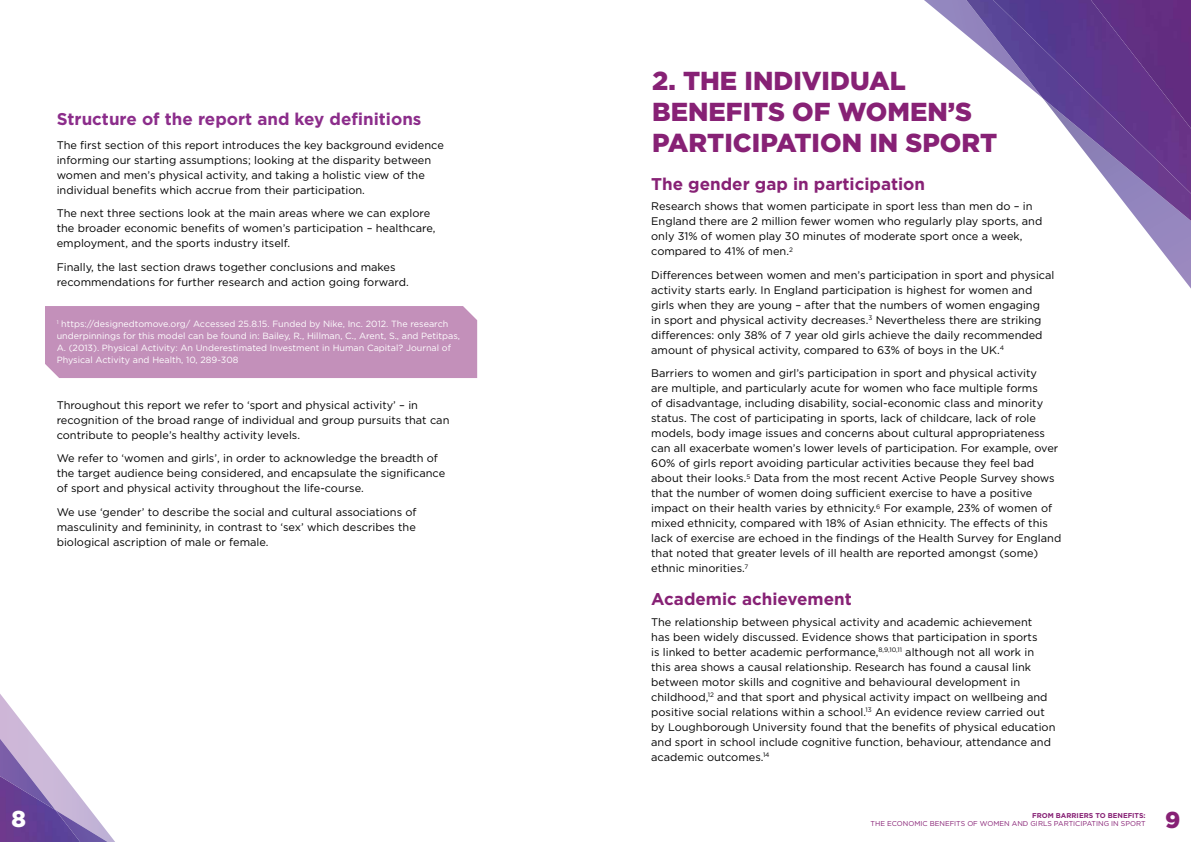
<style>
.page{position:relative;width:1191px;height:842px;background:#fff}
.page>*{position:absolute;margin:0;border:0;box-sizing:border-box;transform-origin:0 0}
.t1{font:900 26px/31.2px "Gotham";color:#872175}
.t2{font:900 23px "Gotham";color:#fff}
.t3{font:900 23px "Gotham";color:#872175}
.t4{font:700 17px "Gotham";color:#872175}
.t5{font:700 17px "Gotham";color:#8c2d8b}
.t6{font:11px/15px "Gotham";color:#000}
.t7{font:9px/12px "Gotham";color:#fff}
.t8{font:7px "Gotham";color:#872175}
.t9{font:700 7px "Gotham";color:#872175}
</style>
<div class="page">
<svg style="left:0;top:694px;width:115px;height:148px"></svg>
<img style="left:0;top:739px;width:55px;height:37px">
<img style="left:80px;top:810px;width:28px;height:32px">
<img style="left:0;top:776px;width:80px;height:66px">
<svg style="left:1138px;top:221px;width:53px;height:68px"></svg>
<svg style="left:924px;top:0;width:42px;height:35px"></svg>
<img style="left:966px;top:0;width:225px;height:221px">
<img style="left:993px;top:0;width:198px;height:193px">
<img style="left:1090px;top:0;width:101px;height:129px">
<div style="left:45px;top:306px;width:432px;height:72px;background:#c390ba"></div>
<h3 class="t5" style="left:57px;top:107px;width:366px">Structure of the report and key definitions</h3>
<p class="t6" style="left:57px;top:137px;width:388px">The first section of this report introduces the key background evidence informing our starting assumptions; looking at the disparity between women and men’s physical activity, and taking a holistic view of the individual benefits which accrue from their participation.</p>
<p class="t6" style="left:57px;top:206px;width:380px">The next three sections look at the main areas where we can explore the broader economic benefits of women’s participation – healthcare, employment, and the sports industry itself.</p>
<p class="t6" style="left:57px;top:259px;width:353px">Finally, the last section draws together conclusions and makes recommendations for further research and action going forward.</p>
<p class="t7" style="left:57px;top:317px;width:405px"><sup>1</sup> https://designedtomove.org/ Accessed 25.8.15. Funded by Nike, Inc. 2012. The research underpinnings for this model can be found in: Bailey, R., Hillman, C., Arent, S., and Petitpas, A. (2013). Physical Activity: An Underestimated Investment in Human Capital? Journal of Physical Activity and Health, 10, 289-308</p>
<p class="t6" style="left:57px;top:397px;width:394px">Throughout this report we refer to ‘sport and physical activity’ – in recognition of the broad range of individual and group pursuits that can contribute to people’s healthy activity levels.</p>
<p class="t6" style="left:57px;top:451px;width:390px">We refer to ‘women and girls’, in order to acknowledge the breadth of the target audience being considered, and encapsulate the significance of sport and physical activity throughout the life-course.</p>
<p class="t6" style="left:57px;top:504px;width:361px;text-align:justify">We use ‘gender’ to describe the social and cultural associations of masculinity and femininity, in contrast to ‘sex’ which describes the biological ascription of male or female.</p>
<h2 class="t2" style="left:11px;top:805px;width:16px">8</h2>
<h1 class="t1" style="left:652px;top:64px;width:347px">2. THE INDIVIDUAL<br>BENEFITS OF WOMEN’S<br>PARTICIPATION IN SPORT</h1>
<h3 class="t4" style="left:651px;top:172px;width:275px">The gender gap in participation</h3>
<p class="t6" style="left:651px;top:199px;width:393px">Research shows that women participate in sport less than men do – in England there are 2 million fewer women who regularly play sports, and only 31% of women play 30 minutes of moderate sport once a week, compared to 41% of men.<sup>2</sup></p>
<p class="t6" style="left:651px;top:267px;width:405px">Differences between women and men’s participation in sport and physical activity starts early. In England participation is highest for women and girls when they are young – after that the numbers of women engaging<br>in sport and physical activity decreases.<sup>3</sup> Nevertheless there are striking differences: only 38% of 7 year old girls achieve the daily recommended amount of physical activity, compared to 63% of boys in the UK.<sup>4</sup></p>
<p class="t6" style="left:651px;top:366px;width:411px">Barriers to women and girl’s participation in sport and physical activity<br>are multiple, and particularly acute for women who face multiple forms<br>of disadvantage, including disability, social-economic class and minority status. The cost of participating in sports, lack of childcare, lack of role models, body image issues and concerns about cultural appropriateness can all exacerbate women’s lower levels of participation. For example, over 60% of girls report avoiding particular activities because they feel bad about their looks.<sup>5</sup> Data from the most recent Active People Survey shows that the number of women doing sufficient exercise to have a positive impact on their health varies by ethnicity.<sup>6</sup> For example, 23% of women of mixed ethnicity, compared with 18% of Asian ethnicity. The effects of this lack of exercise are echoed in the findings of the Health Survey for England that noted that greater levels of ill health are reported amongst (some) ethnic minorities.<sup>7</sup></p>
<h3 class="t4" style="left:651px;top:588px;width:202px">Academic achievement</h3>
<p class="t6" style="left:651px;top:614px;width:406px">The relationship between physical activity and academic achievement<br>has been widely discussed. Evidence shows that participation in sports<br>is linked to better academic performance,<sup>8,9,10,11</sup> although not all work in this area shows a causal relationship. Research has found a causal link between motor skills and cognitive and behavioural development in childhood,<sup>12</sup> and that sport and physical activity impact on wellbeing and positive social relations within a school.<sup>13</sup> An evidence review carried out by Loughborough University found that the benefits of physical education and sport in school include cognitive function, behaviour, attendance and academic outcomes.<sup>14</sup></p>
<p class="t9" style="left:1032px;top:811px;width:115px">FROM BARRIERS TO BENEFITS:</p>
<p class="t8" style="left:870px;top:819px;width:276px">THE ECONOMIC BENEFITS OF WOMEN AND GIRLS PARTICIPATING IN SPORT</p>
<h2 class="t3" style="left:1165px;top:806px;width:17px">9</h2>
</div>
